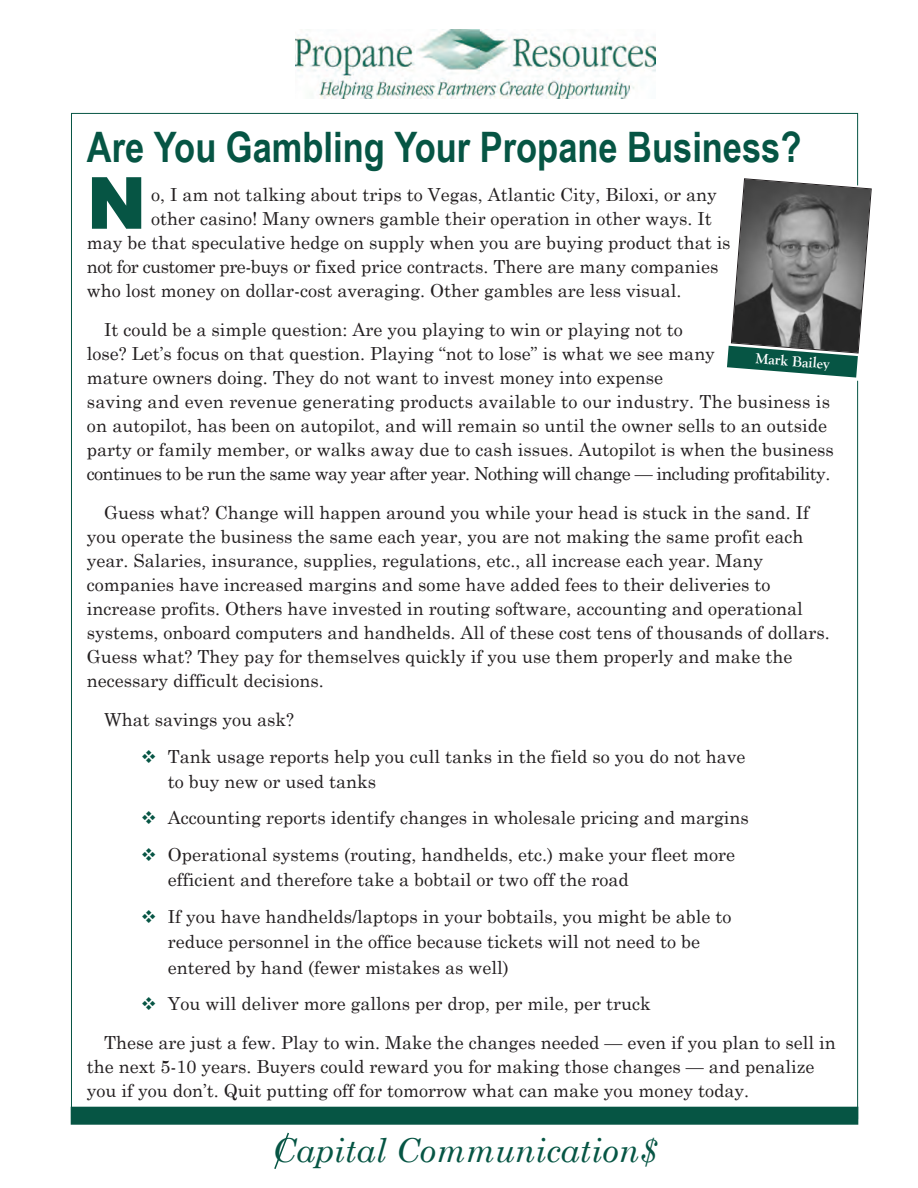
<style>
.page{position:relative;width:918px;height:1188px;background:#fff}
.page>*{position:absolute;margin:0;border:0;box-sizing:border-box;transform-origin:0 0}
.t1{font:900 72px "Arial";color:#065544}
.t2{font:700 42px "Arial Narrow";color:#065544}
.t3{font:italic 33px "Century Schoolbook";color:#065544}
.t4{font:18px/24px "Century Schoolbook";color:#231f20}
.t5{font:700 15px "Goudy Old Style T";color:#fff}
.s1{color:#065544}
</style>
<div class="page">
<div style="left:71px;top:1107px;width:787px;height:18px;background:#065544"></div>
<img style="left:295px;top:30px;width:360px;height:69px">
<svg style="left:274px;top:1132px;width:15px;height:37px"></svg>
<svg style="left:727px;top:178px;width:145px;height:203px"></svg>
<h2 class="t2" style="left:87px;top:123px;width:716px">Are You Gambling Your Propane Business?</h2>
<p class="t4" style="left:151px;top:182px;width:567px">o, i am not talking about trips to Vegas, Atlantic city, Biloxi, or any</p>
<p class="t4" style="left:151px;top:206px;width:562px">other casino! many owners gamble their operation in other ways. it</p>
<p class="t4" style="left:87px;top:230px;width:645px">may be that speculative hedge on supply when you are buying product that is</p>
<p class="t4" style="left:87px;top:254px;width:633px">not for customer pre-buys or fixed price contracts. There are many companies</p>
<p class="t4" style="left:87px;top:278px;width:596px">who lost money on dollar-cost averaging. other gambles are less visual.</p>
<p class="t4" style="left:87px;top:317px;width:749px;text-indent:17px">it could be a simple question: Are you playing to win or playing not to<br>lose? let’s focus on that question. playing “not to lose” is what we see many<br>mature owners doing. They do not want to invest money into expense<br>saving and even revenue generating products available to our industry. The business is on autopilot, has been on autopilot, and will remain so until the owner sells to an outside party or family member, or walks away due to cash issues. Autopilot is when the business continues to be run the same way year after year. nothing will change — including profitability.</p>
<p class="t4" style="left:87px;top:500px;width:745px;text-indent:17px">guess what? change will happen around you while your head is stuck in the sand. if you operate the business the same each year, you are not making the same profit each year. salaries, insurance, supplies, regulations, etc., all increase each year. many companies have increased margins and some have added fees to their deliveries to increase profits. others have invested in routing software, accounting and operational systems, onboard computers and handhelds. All of these cost tens of thousands of dollars. guess what? They pay for themselves quickly if you use them properly and make the necessary difficult decisions.</p>
<p class="t4" style="left:104px;top:707px;width:192px">What savings you ask?</p>
<p class="t4" style="left:168px;top:743px;width:579px;line-height:25.5px;text-indent:-27px"><span class="s1">❖</span> Tank usage reports help you cull tanks in the field so you do not have to buy new or used tanks</p>
<p class="t4" style="left:141px;top:806px;width:610px"><span class="s1">❖</span> Accounting reports identify changes in wholesale pricing and margins</p>
<p class="t4" style="left:168px;top:841px;width:569px;line-height:25.5px;text-indent:-27px"><span class="s1">❖</span> operational systems (routing, handhelds, etc.) make your fleet more efficient and therefore take a bobtail or two off the road</p>
<p class="t4" style="left:168px;top:903px;width:565px;line-height:25.5px;text-indent:-27px"><span class="s1">❖</span> if you have handhelds/laptops in your bobtails, you might be able to reduce personnel in the office because tickets will not need to be entered by hand (fewer mistakes as well)</p>
<p class="t4" style="left:104px;top:983px;width:733px;line-height:39px;text-indent:37px"><span class="s1">❖</span> You will deliver more gallons per drop, per mile, per truck<br>These are just a few. play to win. make the changes needed — even if you plan to sell in</p>
<p class="t4" style="left:87px;top:1054px;width:729px">the next 5-10 years. Buyers could reward you for making those changes — and penalize you if you don’t. Quit putting off for tomorrow what can make you money today.</p>
<h3 class="t3" style="left:273px;top:1130px;width:386px">Capital Communication$</h3>
<h1 class="t1" style="left:87px;top:150px;width:61px">N</h1>
<p class="t5" style="left:756px;top:349px;width:76px;rotate:5deg">Mark Bailey</p>
</div>
